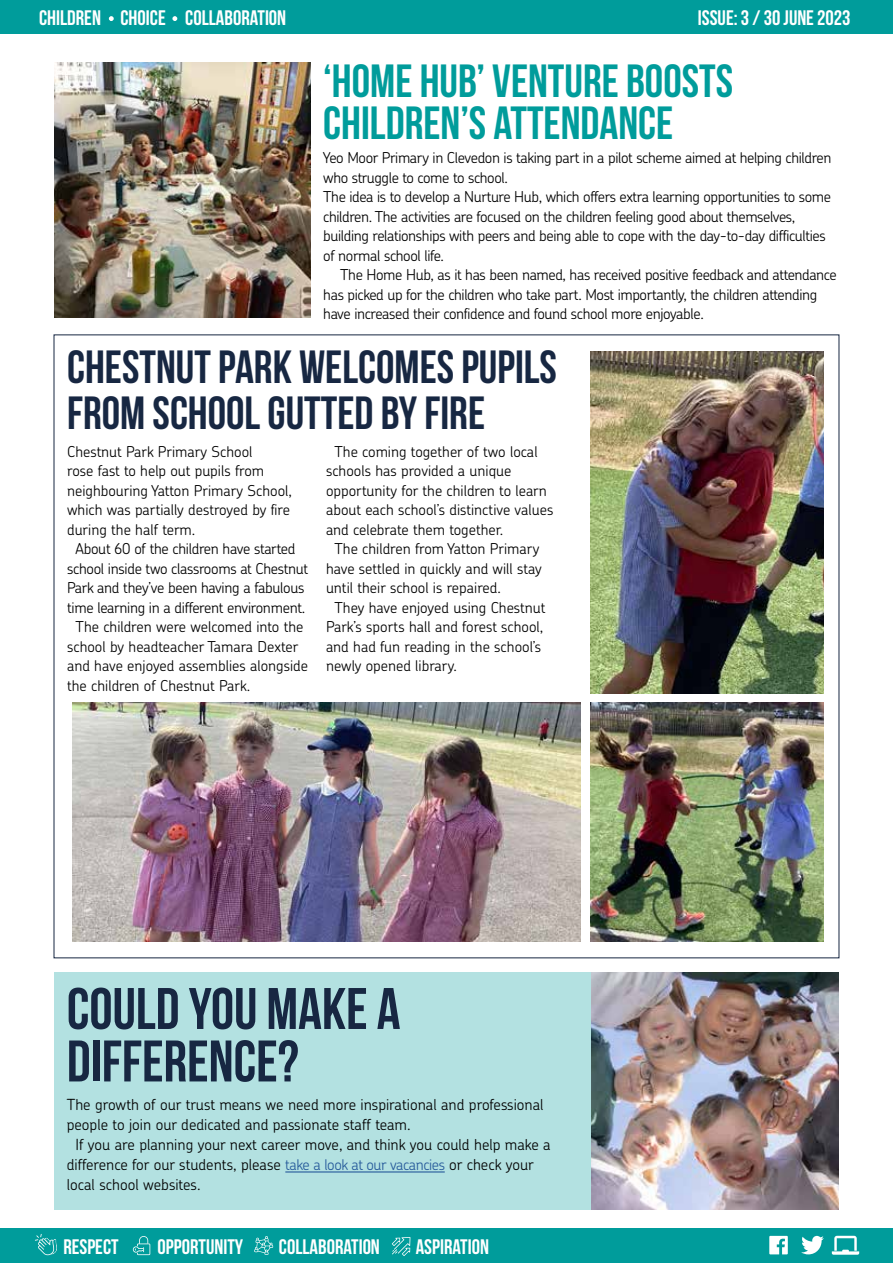
<style>
.page{position:relative;width:893px;height:1263px;background:#fff}
.page>*{position:absolute;margin:0;border:0;box-sizing:border-box;transform-origin:0 0}
.t1{font:58.5px/52.5px "Bebas Neue";color:#172742}
.t2{font:46.5px/46px "Bebas Neue";color:#172742}
.t3{font:46.5px/42px "Bebas Neue";color:#009c9b}
.t4{font:21px "Bebas Neue";color:#fff}
.t5{font:300 15.3px "Chevin Pro";color:#000}
.t6{font:300 15px/19.5px "Chevin Pro";letter-spacing:-.02em;color:#000}
.t7{font:300 15px "Chevin Pro";color:#000}
.s1{font-size:15px;color:#275b9b}
</style>
<div class="page">
<div style="left:0;top:1229px;width:893px;height:34px;background:#009c9b"></div>
<svg style="left:769px;top:1236px;width:19px;height:18px"></svg>
<svg style="left:801px;top:1236px;width:23px;height:18px"></svg>
<svg style="left:35px;top:1234px;width:22px;height:21px"></svg>
<svg style="left:254px;top:1236px;width:19px;height:19px"></svg>
<svg style="left:133px;top:1236px;width:17px;height:19px"></svg>
<svg style="left:392px;top:1237px;width:18px;height:19px"></svg>
<svg style="left:832px;top:1236px;width:27px;height:19px"></svg>
<div style="left:0;top:0;width:893px;height:34px;background:#009c9b"></div>
<svg style="left:109px;top:16px;width:5px;height:5px"></svg>
<svg style="left:172px;top:16px;width:5px;height:5px"></svg>
<img style="left:55px;top:63px;width:255px;height:254px">
<img style="left:590px;top:702px;width:234px;height:239px">
<img style="left:72px;top:702px;width:508px;height:239px">
<img style="left:590px;top:351px;width:234px;height:342px">
<img style="left:590px;top:972px;width:249px;height:237px">
<div style="left:54px;top:972px;width:536px;height:237px;background:#b3e1e1"></div>
<hr style="left:285px;top:1171px;width:160px;height:1px;background:#275b9b">
<h3 class="t4" style="left:39px;top:6px;width:249px">CHILDREN CHOICE COLLABORATION</h3>
<h3 class="t4" style="left:698px;top:6px;width:154px">ISSUE: 3 / 30 JUNE 2023</h3>
<h2 class="t3" style="left:323px;top:60px;width:411px">‘HOME HUB’ VENTURE BOOSTS<br>CHILDREN’S ATTENDANCE</h2>
<p class="t6" style="left:323px;top:147px;width:510px">Yeo Moor Primary in Clevedon is taking part in a pilot scheme aimed at helping children who struggle to come to school.<br>The idea is to develop a Nurture Hub, which offers extra learning opportunities to some children. The activities are focused on the children feeling good about themselves, building relationships with peers and being able to cope with the day-to-day difficulties of normal school life.</p>
<p class="t6" style="left:323px;top:264px;width:515px;text-indent:17px">The Home Hub, as it has been named, has received positive feedback and attendance has picked up for the children who take part. Most importantly, the children attending have increased their confidence and found school more enjoyable.</p>
<h2 class="t2" style="left:67px;top:343px;width:491px">CHESTNUT PARK WELCOMES PUPILS<br>FROM SCHOOL GUTTED BY FIRE</h2>
<p class="t7" style="left:67px;top:441px;width:187px">Chestnut Park Primary School</p>
<p class="t7" style="left:67px;top:461px;width:199px">rose fast to help out pupils from</p>
<p class="t7" style="left:67px;top:480px;width:226px">neighbouring Yatton Primary School,</p>
<p class="t7" style="left:67px;top:500px;width:224px">which was partially destroyed by fire</p>
<p class="t7" style="left:67px;top:519px;width:130px">during the half term.</p>
<p class="t6" style="left:76px;top:539px;width:221px">About 60 of the children have started</p>
<p class="t6" style="left:67px;top:558px;width:243px">school inside two classrooms at Chestnut</p>
<p class="t6" style="left:67px;top:578px;width:239px">Park and they’ve been having a fabulous</p>
<p class="t6" style="left:67px;top:597px;width:240px">time learning in a different environment.</p>
<p class="t7" style="left:76px;top:617px;width:229px">The children were welcomed into the</p>
<p class="t7" style="left:67px;top:636px;width:233px">school by headteacher Tamara Dexter</p>
<p class="t7" style="left:67px;top:656px;width:242px">and have enjoyed assemblies alongside</p>
<p class="t7" style="left:67px;top:675px;width:185px">the children of Chestnut Park.</p>
<p class="t7" style="left:335px;top:441px;width:205px">The coming together of two local</p>
<p class="t7" style="left:326px;top:461px;width:187px">schools has provided a unique</p>
<p class="t7" style="left:326px;top:480px;width:222px">opportunity for the children to learn</p>
<p class="t7" style="left:326px;top:500px;width:229px">about each school’s distinctive values</p>
<p class="t7" style="left:326px;top:519px;width:179px">and celebrate them together.</p>
<p class="t7" style="left:335px;top:539px;width:206px">The children from Yatton Primary</p>
<p class="t7" style="left:326px;top:558px;width:217px">have settled in quickly and will stay</p>
<p class="t7" style="left:326px;top:578px;width:176px">until their school is repaired.</p>
<p class="t7" style="left:335px;top:597px;width:213px">They have enjoyed using Chestnut</p>
<p class="t7" style="left:326px;top:617px;width:219px">Park’s sports hall and forest school,</p>
<p class="t7" style="left:326px;top:636px;width:217px">and had fun reading in the school’s</p>
<p class="t7" style="left:326px;top:656px;width:133px">newly opened library.</p>
<h1 class="t1" style="left:67px;top:982px;width:335px">COULD YOU MAKE A<br>DIFFERENCE?</h1>
<p class="t5" style="left:67px;top:1094px;width:478px">The growth of our trust means we need more inspirational and professional</p>
<p class="t5" style="left:67px;top:1114px;width:345px">people to join our dedicated and passionate staff team.</p>
<p class="t5" style="left:75px;top:1134px;width:477px">If you are planning your next career move, and think you could help make a</p>
<p class="t5" style="left:67px;top:1154px;width:468px">difference for our students, please <span class="s1">take a look at our vacancies</span> or check your</p>
<p class="t5" style="left:67px;top:1174px;width:135px">local school websites.</p>
<h3 class="t4" style="left:63px;top:1235px;width:57px">RESPECT</h3>
<h3 class="t4" style="left:158px;top:1235px;width:87px">OPPORTUNITY</h3>
<h3 class="t4" style="left:279px;top:1235px;width:102px">COLLABORATION</h3>
<h3 class="t4" style="left:416px;top:1235px;width:75px">ASPIRATION</h3>
</div>
